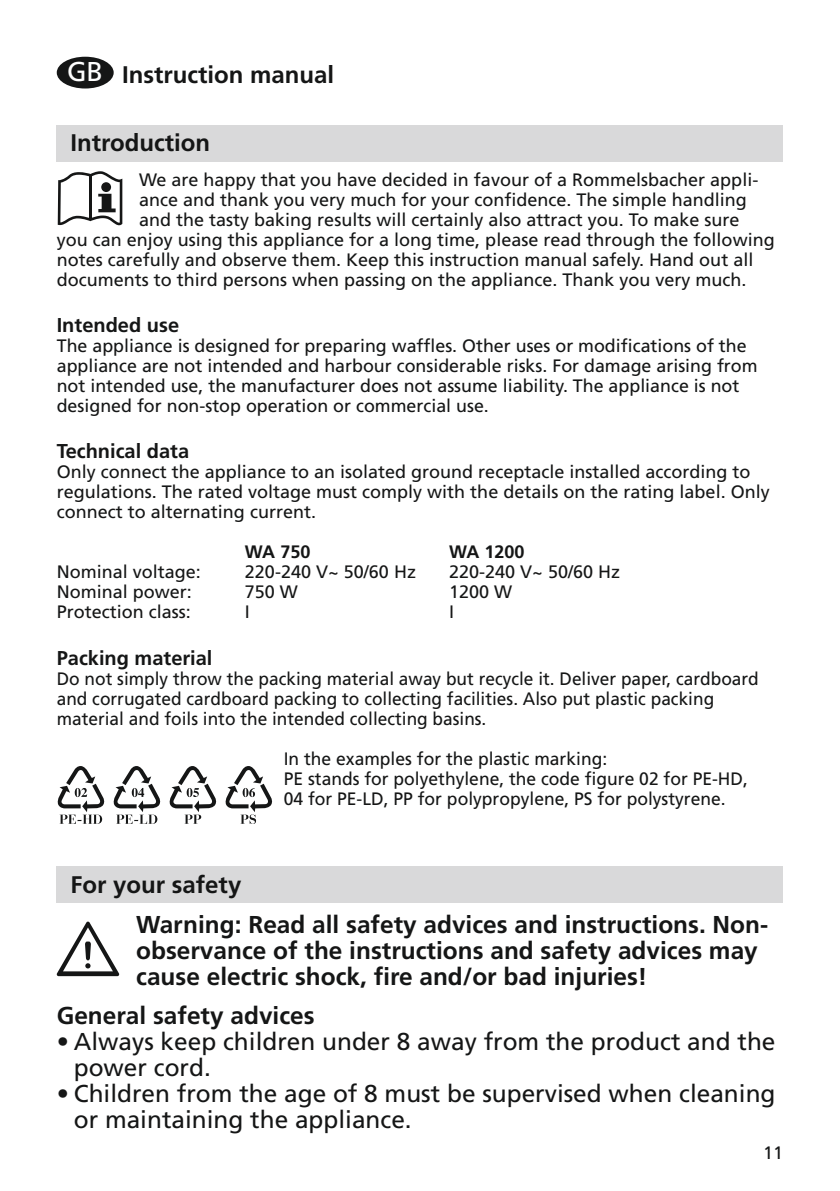
<style>
.page{position:relative;width:840px;height:1191px;background:#fff}
.page>*{position:absolute;margin:0;border:0;box-sizing:border-box;transform-origin:0 0}
.t1{font:700 24.4px/26px "Frutiger LT";color:#151616}
.t2{font:24.4px/26px "Frutiger LT";color:#151616}
.t3{font:700 24px "Frutiger LT";color:#151616}
.t4{font:700 20px "Frutiger LT";color:#151616}
.t5{font:18px/20px "Frutiger LT";color:#151616}
.t6{font:18px/20px "Frutiger LT";color:#151616;scale:.96 1}
.t7{font:700 18px "Frutiger LT";color:#151616}
.s1{font-weight:400;font-size:27.2px;color:#fff}
</style>
<div class="page">
<div style="left:57px;top:57px;width:57px;height:31px;background:#151616;border-radius:50%"></div>
<svg style="left:57px;top:921px;width:62px;height:55px"></svg>
<div style="left:57px;top:866px;width:725px;height:37px;background:#d9d9da"></div>
<div style="left:57px;top:125px;width:725px;height:37px;background:#d9d9da"></div>
<svg style="left:57px;top:766px;width:48px;height:57px"></svg>
<svg style="left:113px;top:766px;width:48px;height:57px"></svg>
<svg style="left:169px;top:766px;width:48px;height:57px"></svg>
<svg style="left:225px;top:766px;width:48px;height:58px"></svg>
<svg style="left:58px;top:171px;width:64px;height:54px"></svg>
<div style="left:101px;top:182px;width:10px;height:10px;background:#151616;border-radius:50%"></div>
<h2 class="t3" style="left:67px;top:61px;width:268px"><span class="s1">GB</span> Instruction manual</h2>
<h2 class="t3" style="left:70px;top:129px;width:141px">Introduction</h2>
<p class="t5" style="left:139px;top:170px;width:620px">We are happy that you have decided in favour of a Rommelsbacher appli-</p>
<p class="t5" style="left:139px;top:190px;width:609px">ance and thank you very much for your confidence. The simple handling</p>
<p class="t5" style="left:139px;top:210px;width:601px">and the tasty baking results will certainly also attract you. To make sure</p>
<p class="t5" style="left:57px;top:230px;width:719px">you can enjoy using this appliance for a long time, please read through the following</p>
<p class="t5" style="left:57px;top:250px;width:697px">notes carefully and observe them. Keep this instruction manual safely. Hand out all</p>
<p class="t5" style="left:57px;top:270px;width:691px">documents to third persons when passing on the appliance. Thank you very much.</p>
<p class="t4" style="left:57px;top:314px;width:124px">Intended use</p>
<p class="t5" style="left:57px;top:336px;width:702px">The appliance is designed for preparing waffles. Other uses or modifications of the appliance are not intended and harbour considerable risks. For damage arising from not intended use, the manufacturer does not assume liability. The appliance is not designed for non-stop operation or commercial use.</p>
<p class="t4" style="left:57px;top:440px;width:134px">Technical data</p>
<p class="t5" style="left:57px;top:462px;width:714px">Only connect the appliance to an isolated ground receptacle installed according to regulations. The rated voltage must comply with the details on the rating label. Only connect to alternating current.</p>
<p class="t7" style="left:245px;top:541px;width:67px">WA 750</p>
<p class="t7" style="left:449px;top:541px;width:77px">WA 1200</p>
<p class="t5" style="left:57px;top:562px;width:146px">Nominal voltage:</p>
<p class="t5" style="left:245px;top:562px;width:172px">220-240 V~ 50/60 Hz</p>
<p class="t5" style="left:449px;top:562px;width:172px">220-240 V~ 50/60 Hz</p>
<p class="t5" style="left:57px;top:582px;width:137px">Nominal power:</p>
<p class="t5" style="left:245px;top:582px;width:55px">750 W</p>
<p class="t5" style="left:449px;top:582px;width:65px">1200 W</p>
<p class="t5" style="left:57px;top:602px;width:136px">Protection class:</p>
<p class="t5" style="left:245px;top:602px;width:7px">I</p>
<p class="t5" style="left:449px;top:602px;width:7px">I</p>
<p class="t4" style="left:57px;top:646px;width:157px">Packing material</p>
<p class="t6" style="left:57px;top:668px;width:732px">Do not simply throw the packing material away but recycle it. Deliver paper, cardboard and corrugated cardboard packing to collecting facilities. Also put plastic packing material and foils into the intended collecting basins.</p>
<p class="t5" style="left:283px;top:748px;width:465px">In the examples for the plastic marking:<br>PE stands for polyethylene, the code figure 02 for PE-HD,<br>04 for PE-LD, PP for polypropylene, PS for polystyrene.</p>
<h2 class="t3" style="left:70px;top:870px;width:172px">For your safety</h2>
<h1 class="t1" style="left:136px;top:911px;width:633px">Warning: Read all safety advices and instructions. Non&shy;observance of the instructions and safety advices may cause electric shock, fire and/or bad injuries!</h1>
<h1 class="t1" style="left:57px;top:1002px;width:259px">General safety advices</h1>
<h1 class="t2" style="left:74px;top:1028px;width:702px;text-indent:-17px">• Always keep children under 8 away from the product and the power cord.</h1>
<h1 class="t2" style="left:74px;top:1080px;width:702px;text-indent:-17px">• Children from the age of 8 must be supervised when cleaning or maintaining the appliance.</h1>
<p class="t5" style="left:762px;top:1143px;width:22px">11</p>
</div>
